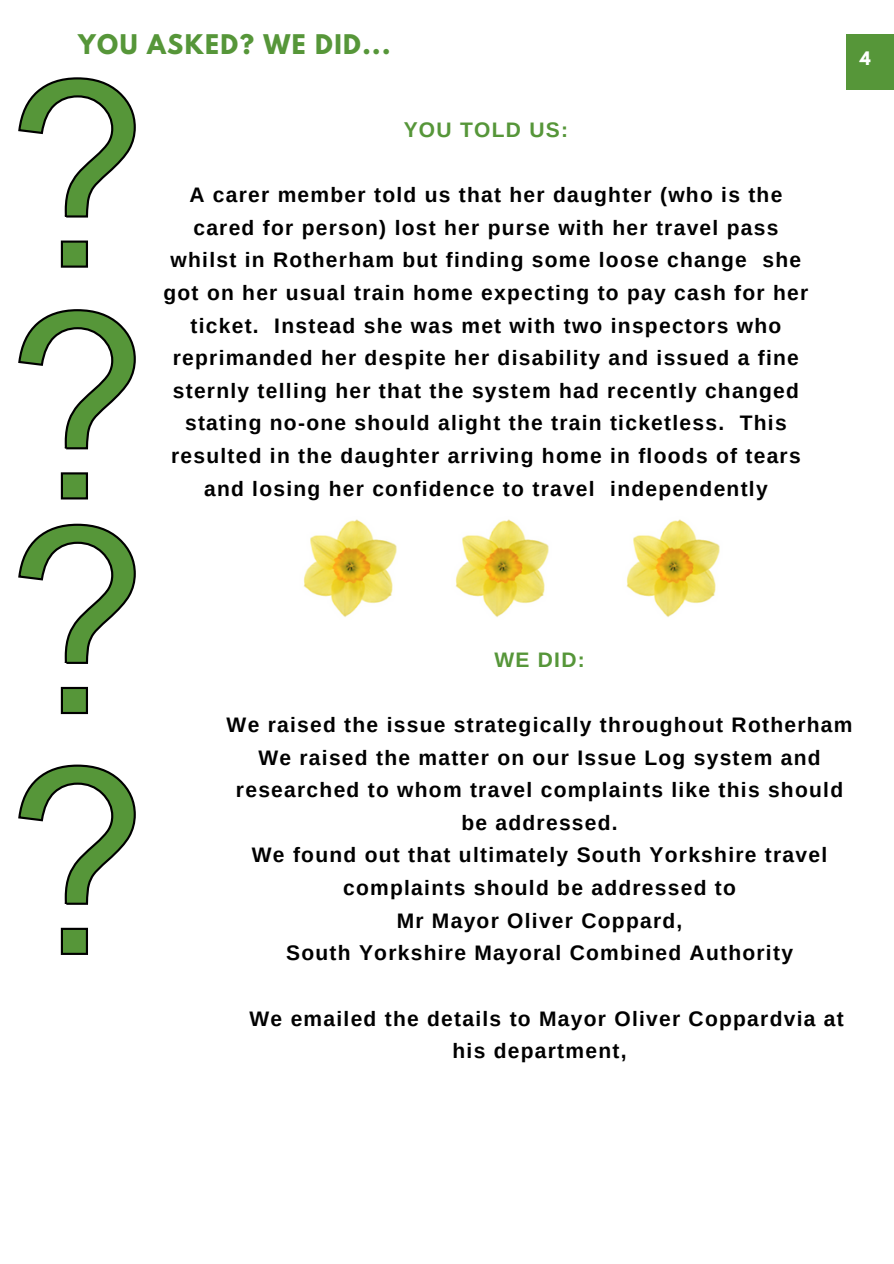
<style>
.page{position:relative;width:894px;height:1264px;background:#fff}
.page>*{position:absolute;margin:0;border:0;box-sizing:border-box;transform-origin:0 0}
.t1{font:700 24px "League Spartan";letter-spacing:.06em;color:#569639}
.t2{font:700 21px/32.7px "Arimo";letter-spacing:.06em;color:#000;text-align:center}
.t3{font:700 21px "Arimo";letter-spacing:.06em;color:#569639}
.t4{font:700 16.5px "League Spartan";color:#fff}
</style>
<div class="page">
<div style="left:846px;top:34px;width:47px;height:55px;background:#569639"></div>
<div style="left:62px;top:241px;width:25px;height:25px;background:#569639"></div>
<div style="left:61px;top:240px;width:27px;height:28px;border:2px solid #000"></div>
<svg style="left:18px;top:77px;width:118px;height:141px"></svg>
<div style="left:62px;top:473px;width:25px;height:25px;background:#569639"></div>
<div style="left:61px;top:472px;width:27px;height:27px;border:2px solid #000"></div>
<svg style="left:18px;top:309px;width:118px;height:141px"></svg>
<div style="left:62px;top:688px;width:25px;height:25px;background:#569639"></div>
<div style="left:61px;top:687px;width:27px;height:27px;border:2px solid #000"></div>
<svg style="left:18px;top:523px;width:118px;height:141px"></svg>
<div style="left:62px;top:928px;width:25px;height:25px;background:#569639"></div>
<div style="left:61px;top:927px;width:27px;height:27px;border:2px solid #000"></div>
<svg style="left:18px;top:764px;width:118px;height:141px"></svg>
<img style="left:304px;top:519px;width:93px;height:98px">
<img style="left:456px;top:519px;width:93px;height:98px">
<img style="left:627px;top:519px;width:93px;height:98px">
<p class="t1" style="left:78px;top:32px;width:314px">YOU ASKED? WE DID...</p>
<p class="t3" style="left:403px;top:118px;width:166px">YOU TOLD US:</p>
<p class="t2" style="left:163px;top:178px;width:646px">A carer member told us that her daughter (who is the cared for person) lost her purse with her travel pass whilst in Rotherham but finding some loose change she got on her usual train home expecting to pay cash for her ticket. Instead she was met with two inspectors who reprimanded her despite her disability and issued a fine sternly telling her that the system had recently changed stating no-one should alight the train ticketless. This resulted in the daughter arriving home in floods of tears and losing her confidence to travel independently</p>
<p class="t4" style="left:859px;top:51px;width:12px">4</p>
<p class="t3" style="left:494px;top:647px;width:92px">WE DID:</p>
<p class="t2" style="left:226px;top:708px;width:627px">We raised the issue strategically throughout Rotherham We raised the matter on our Issue Log system and researched to whom travel complaints like this should be addressed.<br>We found out that ultimately South Yorkshire travel complaints should be addressed to<br>Mr Mayor Oliver Coppard,<br>South Yorkshire Mayoral Combined Authority</p>
<p class="t2" style="left:452px;top:1002px;width:392px;text-align:left;text-indent:-203px">We emailed the details to Mayor Oliver Coppardvia at his department,</p>
</div>
